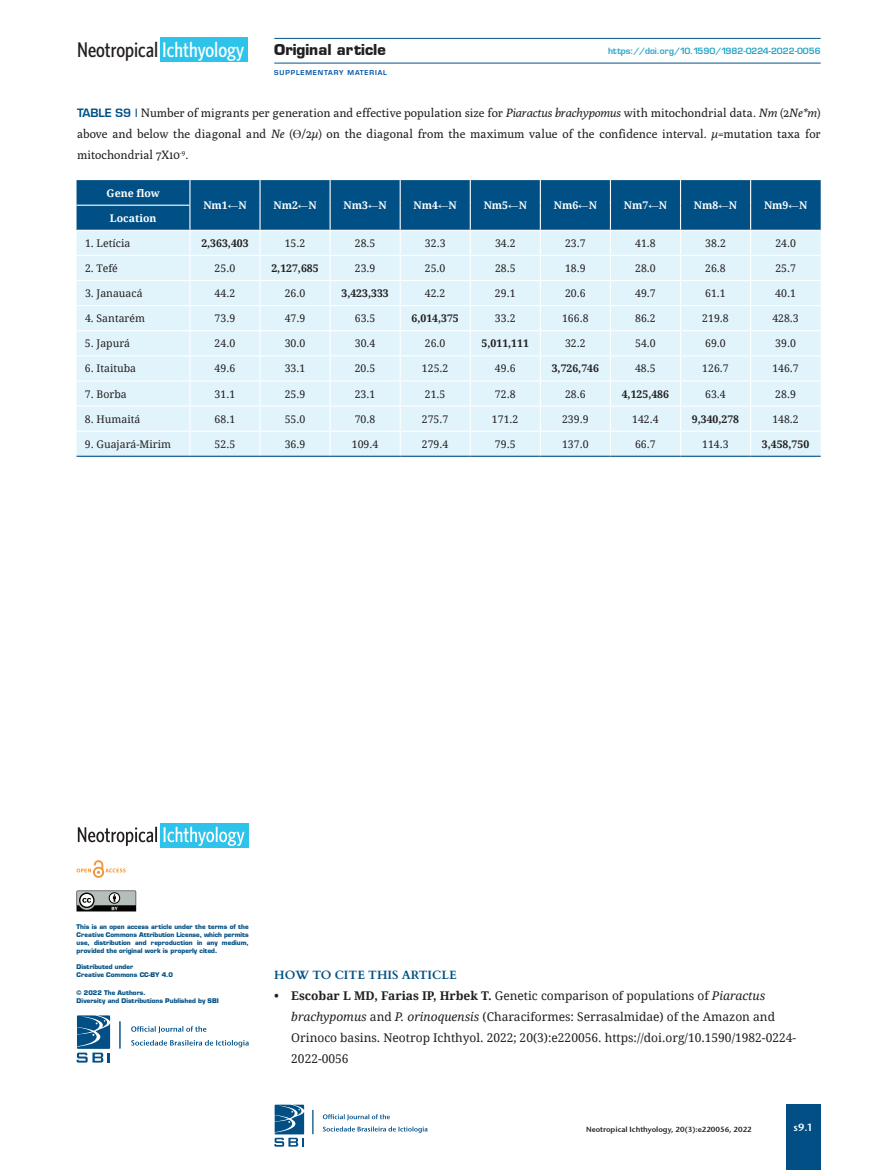
<style>
.page{position:relative;width:893px;height:1170px;background:#fff}
.page>*{position:absolute;margin:0;border:0;box-sizing:border-box;transform-origin:0 0}
.t1{font:500 21.3px "Whitney Condensed";color:#231f20}
.t2{font:700 15.75px "Eugenio";color:#231f20}
.t3{font:12px/21px "Poly";color:#231f20;text-align:justify}
.t4{font:12px/21px "Droid Serif";color:#231f20}
.t5{font:700 12px "Cardo";color:#014f84}
.t6{font:10.5px "Droid Serif";color:#231f20}
.t7{font:700 10.5px "Droid Serif";color:#231f20}
.t8{font:700 10.5px "Droid Serif";color:#fff}
.t9{font:10.5px "Stone Sans Sem ITCTT Semi";color:#fff}
.t10{font:9px "Eugenio Medium Normal";color:#26a3c4}
.t11{font:7.5px "Stone Sans Sem ITCTT Semi";color:#231f20}
.t12{font:7.05px "Eugenio Medium Normal";letter-spacing:.12em;color:#0155a7}
.t13{font:700 6.75px/8.1px "Eugenio";color:#014f84}
.s1{color:#fff}
.s2{font-family:"Eugenio Medium Normal";color:#015085}
.s3{font-style:italic}
.s4{font-family:"Times New Roman"}
.s5{font-weight:700}
</style>
<div class="page">
<div style="left:786px;top:1104px;width:35px;height:65px;background:#014f84"></div>
<hr style="left:274px;top:63px;width:547px;height:1px;background:#01558c">
<hr style="left:274px;top:38px;width:547px;height:1px;background:#01558c">
<svg style="left:323px;top:1126px;width:104px;height:6px"></svg>
<svg style="left:323px;top:1114px;width:67px;height:6px"></svg>
<svg style="left:312px;top:1109px;width:1px;height:25px"></svg>
<svg style="left:274px;top:1104px;width:30px;height:42px"></svg>
<div style="left:160px;top:37px;width:88px;height:25px;background:#2dc3ea"></div>
<svg style="left:131px;top:1040px;width:118px;height:7px"></svg>
<svg style="left:131px;top:1026px;width:75px;height:7px"></svg>
<hr style="left:119px;top:1021px;width:2px;height:27px;background:#014f84">
<svg style="left:76px;top:1015px;width:34px;height:47px"></svg>
<div style="left:160px;top:822px;width:89px;height:25px;background:#2dc3ea"></div>
<svg style="left:164px;top:826px;width:81px;height:19px"></svg>
<svg style="left:78px;top:826px;width:79px;height:20px"></svg>
<svg style="left:77px;top:860px;width:49px;height:17px"></svg>
<svg style="left:77px;top:890px;width:59px;height:21px"></svg>
<svg style="left:77px;top:180px;width:744px;height:275px;background:#bad7e6"></svg>
<hr style="left:77px;top:455px;width:113px;height:2px;background:#015085">
<hr style="left:190px;top:455px;width:70px;height:2px;background:#015085">
<hr style="left:260px;top:455px;width:70px;height:2px;background:#015085">
<hr style="left:330px;top:455px;width:70px;height:2px;background:#015085">
<hr style="left:400px;top:455px;width:70px;height:2px;background:#015085">
<hr style="left:470px;top:455px;width:70px;height:2px;background:#015085">
<hr style="left:540px;top:455px;width:70px;height:2px;background:#015085">
<hr style="left:610px;top:455px;width:70px;height:2px;background:#015085">
<hr style="left:680px;top:455px;width:71px;height:2px;background:#015085">
<hr style="left:751px;top:455px;width:70px;height:2px;background:#015085">
<h1 class="t1" style="left:77px;top:37px;width:169px">Neotropical <span class="s1">Ichthyology</span></h1>
<h2 class="t2" style="left:274px;top:40px;width:113px">Original article</h2>
<p class="t12" style="left:274px;top:68px;width:114px">SUPPLEMENTARY MATERIAL</p>
<p class="t10" style="left:608px;top:45px;width:214px">https://doi.org/10.1590/1982-0224-2022-0056</p>
<p class="t3" style="left:77px;top:102px;width:745px"><span class="s2">TABLE S9 |</span> Number of migrants per generation and effective population size for <span class="s3">Piaractus brachypomus</span> with mitochondrial data. <span class="s3">Nm</span> (2<span class="s3">Ne*m</span>) above and below the diagonal and <span class="s3">Ne</span> (<span class="s4">ϴ</span>/2<span class="s3">µ</span>) on the diagonal from the maximum value of the confidence interval. <span class="s3">µ</span>=mutation taxa for mitochondrial 7X10<sup>-9</sup>.</p>
<p class="t8" style="left:107px;top:187px;width:55px">Gene flow</p>
<p class="t8" style="left:203px;top:199px;width:45px">Nm1<span class="s4">←</span>N</p>
<p class="t8" style="left:273px;top:199px;width:45px">Nm2<span class="s4">←</span>N</p>
<p class="t8" style="left:343px;top:199px;width:45px">Nm3<span class="s4">←</span>N</p>
<p class="t8" style="left:414px;top:199px;width:45px">Nm4<span class="s4">←</span>N</p>
<p class="t8" style="left:484px;top:199px;width:45px">Nm5<span class="s4">←</span>N</p>
<p class="t8" style="left:554px;top:199px;width:45px">Nm6<span class="s4">←</span>N</p>
<p class="t8" style="left:624px;top:199px;width:45px">Nm7<span class="s4">←</span>N</p>
<p class="t8" style="left:694px;top:199px;width:45px">Nm8<span class="s4">←</span>N</p>
<p class="t8" style="left:764px;top:199px;width:45px">Nm9<span class="s4">←</span>N</p>
<p class="t8" style="left:110px;top:212px;width:48px">Location</p>
<p class="t6" style="left:85px;top:237px;width:47px">1. Letícia</p>
<p class="t7" style="left:201px;top:237px;width:49px">2,363,403</p>
<p class="t6" style="left:285px;top:237px;width:22px">15.2</p>
<p class="t6" style="left:355px;top:237px;width:22px">28.5</p>
<p class="t6" style="left:425px;top:237px;width:22px">32.3</p>
<p class="t6" style="left:495px;top:237px;width:22px">34.2</p>
<p class="t6" style="left:565px;top:237px;width:22px">23.7</p>
<p class="t6" style="left:635px;top:237px;width:22px">41.8</p>
<p class="t6" style="left:705px;top:237px;width:22px">38.2</p>
<p class="t6" style="left:775px;top:237px;width:22px">24.0</p>
<p class="t6" style="left:85px;top:262px;width:34px">2. Tefé</p>
<p class="t6" style="left:215px;top:262px;width:22px">25.0</p>
<p class="t7" style="left:271px;top:262px;width:49px">2,127,685</p>
<p class="t6" style="left:355px;top:262px;width:22px">23.9</p>
<p class="t6" style="left:425px;top:262px;width:22px">25.0</p>
<p class="t6" style="left:495px;top:262px;width:22px">28.5</p>
<p class="t6" style="left:565px;top:262px;width:22px">18.9</p>
<p class="t6" style="left:635px;top:262px;width:22px">28.0</p>
<p class="t6" style="left:705px;top:262px;width:22px">26.8</p>
<p class="t6" style="left:775px;top:262px;width:22px">25.7</p>
<p class="t6" style="left:85px;top:287px;width:59px">3. Janauacá</p>
<p class="t6" style="left:215px;top:287px;width:22px">44.2</p>
<p class="t6" style="left:285px;top:287px;width:22px">26.0</p>
<p class="t7" style="left:341px;top:287px;width:49px">3,423,333</p>
<p class="t6" style="left:425px;top:287px;width:22px">42.2</p>
<p class="t6" style="left:495px;top:287px;width:22px">29.1</p>
<p class="t6" style="left:565px;top:287px;width:22px">20.6</p>
<p class="t6" style="left:635px;top:287px;width:22px">49.7</p>
<p class="t6" style="left:705px;top:287px;width:22px">61.1</p>
<p class="t6" style="left:775px;top:287px;width:22px">40.1</p>
<p class="t6" style="left:85px;top:312px;width:62px">4. Santarém</p>
<p class="t6" style="left:215px;top:312px;width:22px">73.9</p>
<p class="t6" style="left:285px;top:312px;width:22px">47.9</p>
<p class="t6" style="left:355px;top:312px;width:22px">63.5</p>
<p class="t7" style="left:412px;top:312px;width:49px">6,014,375</p>
<p class="t6" style="left:495px;top:312px;width:22px">33.2</p>
<p class="t6" style="left:562px;top:312px;width:28px">166.8</p>
<p class="t6" style="left:635px;top:312px;width:22px">86.2</p>
<p class="t6" style="left:702px;top:312px;width:28px">219.8</p>
<p class="t6" style="left:772px;top:312px;width:28px">428.3</p>
<p class="t6" style="left:85px;top:337px;width:47px">5. Japurá</p>
<p class="t6" style="left:215px;top:337px;width:22px">24.0</p>
<p class="t6" style="left:285px;top:337px;width:22px">30.0</p>
<p class="t6" style="left:355px;top:337px;width:22px">30.4</p>
<p class="t6" style="left:425px;top:337px;width:22px">26.0</p>
<p class="t7" style="left:482px;top:337px;width:49px">5,011,111</p>
<p class="t6" style="left:565px;top:337px;width:22px">32.2</p>
<p class="t6" style="left:635px;top:337px;width:22px">54.0</p>
<p class="t6" style="left:705px;top:337px;width:22px">69.0</p>
<p class="t6" style="left:775px;top:337px;width:22px">39.0</p>
<p class="t6" style="left:85px;top:362px;width:53px">6. Itaituba</p>
<p class="t6" style="left:215px;top:362px;width:22px">49.6</p>
<p class="t6" style="left:285px;top:362px;width:22px">33.1</p>
<p class="t6" style="left:355px;top:362px;width:22px">20.5</p>
<p class="t6" style="left:422px;top:362px;width:28px">125.2</p>
<p class="t6" style="left:495px;top:362px;width:22px">49.6</p>
<p class="t7" style="left:552px;top:362px;width:49px">3,726,746</p>
<p class="t6" style="left:635px;top:362px;width:22px">48.5</p>
<p class="t6" style="left:702px;top:362px;width:28px">126.7</p>
<p class="t6" style="left:772px;top:362px;width:28px">146.7</p>
<p class="t6" style="left:85px;top:388px;width:43px">7. Borba</p>
<p class="t6" style="left:215px;top:388px;width:22px">31.1</p>
<p class="t6" style="left:285px;top:388px;width:22px">25.9</p>
<p class="t6" style="left:355px;top:388px;width:22px">23.1</p>
<p class="t6" style="left:425px;top:388px;width:22px">21.5</p>
<p class="t6" style="left:495px;top:388px;width:22px">72.8</p>
<p class="t6" style="left:565px;top:388px;width:22px">28.6</p>
<p class="t7" style="left:622px;top:388px;width:49px">4,125,486</p>
<p class="t6" style="left:705px;top:388px;width:22px">63.4</p>
<p class="t6" style="left:775px;top:388px;width:22px">28.9</p>
<p class="t6" style="left:85px;top:413px;width:57px">8. Humaitá</p>
<p class="t6" style="left:215px;top:413px;width:22px">68.1</p>
<p class="t6" style="left:285px;top:413px;width:22px">55.0</p>
<p class="t6" style="left:355px;top:413px;width:22px">70.8</p>
<p class="t6" style="left:422px;top:413px;width:28px">275.7</p>
<p class="t6" style="left:492px;top:413px;width:28px">171.2</p>
<p class="t6" style="left:562px;top:413px;width:28px">239.9</p>
<p class="t6" style="left:632px;top:413px;width:28px">142.4</p>
<p class="t7" style="left:692px;top:413px;width:49px">9,340,278</p>
<p class="t6" style="left:772px;top:413px;width:28px">148.2</p>
<p class="t6" style="left:85px;top:438px;width:88px">9. Guajará-Mirim</p>
<p class="t6" style="left:215px;top:438px;width:22px">52.5</p>
<p class="t6" style="left:285px;top:438px;width:22px">36.9</p>
<p class="t6" style="left:352px;top:438px;width:28px">109.4</p>
<p class="t6" style="left:422px;top:438px;width:28px">279.4</p>
<p class="t6" style="left:495px;top:438px;width:22px">79.5</p>
<p class="t6" style="left:562px;top:438px;width:28px">137.0</p>
<p class="t6" style="left:635px;top:438px;width:22px">66.7</p>
<p class="t6" style="left:702px;top:438px;width:28px">114.3</p>
<p class="t7" style="left:762px;top:438px;width:49px">3,458,750</p>
<p class="t13" style="left:77px;top:922px;width:174px;text-align:justify">This is an open access article under the terms of the Creative Commons Attribution License, which permits use, distribution and reproduction in any medium, provided the original work is properly cited.</p>
<p class="t13" style="left:77px;top:963px;width:98px">Distributed under<br>Creative Commons CC-BY 4.0</p>
<p class="t13" style="left:77px;top:988px;width:144px">© 2022 The Authors.<br>Diversity and Distributions Published by SBI</p>
<p class="t5" style="left:274px;top:964px;width:184px">HOW TO CITE THIS ARTICLE</p>
<p class="t4" style="left:291px;top:984px;width:506px;text-indent:-17px"><span class="s5">• Escobar L MD, Farias IP, Hrbek T.</span> Genetic comparison of populations of <span class="s3">Piaractus brachypomus</span> and <span class="s3">P. orinoquensis</span> (Characiformes: Serrasalmidae) of the Amazon and Orinoco basins. Neotrop Ichthyol. 2022; 20(3):e220056. https://doi.org/10.1590/1982-0224- 2022-0056</p>
<p class="t11" style="left:586px;top:1124px;width:167px">Neotropical Ichthyology, 20(3):e220056, 2022</p>
<p class="t9" style="left:794px;top:1121px;width:21px">s9.1</p>
</div>
